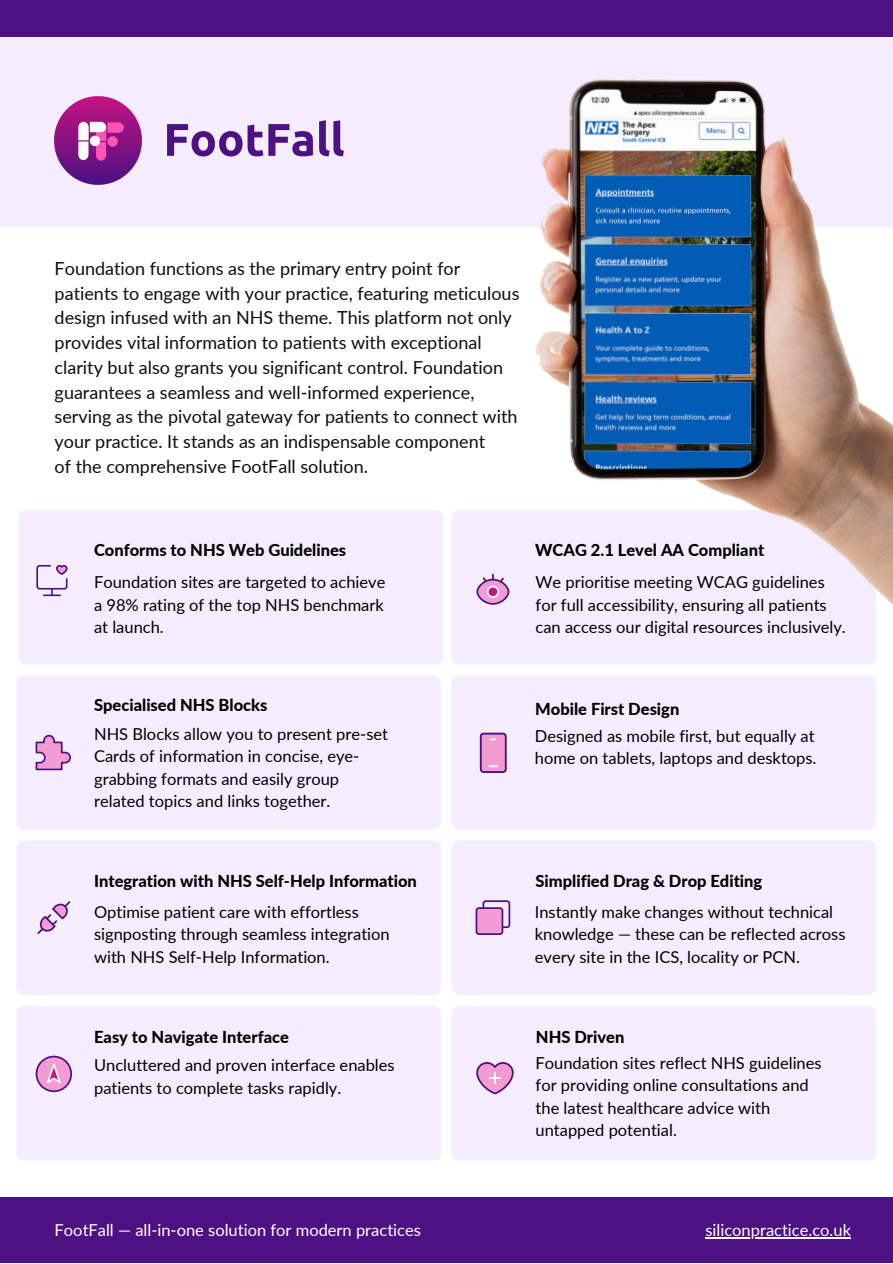
<style>
.page{position:relative;width:893px;height:1264px;background:#fff}
.page>*{position:absolute;margin:0;border:0;box-sizing:border-box;transform-origin:0 0}
.t1{font:18px/24.8px "Lato";color:#0d0d0d}
.t2{font:16.5px/22.5px "Lato";color:#000}
.t3{font:800 16.5px "Lato";color:#000}
.t4{font:16.5px "Lato";color:#fff}
</style>
<div class="page">
<div style="left:0;top:37px;width:892px;height:190px;background:#f5edfd"></div>
<div style="left:16px;top:676px;width:425px;height:153px;background:#f5edfd"></div>
<div style="left:452px;top:693px;width:424px;height:136px;background:#f5edfd"></div>
<div style="left:18px;top:510px;width:361px;height:154px;background:#f5edfd"></div>
<img style="left:379px;top:79px;width:513px;height:614px">
<div style="left:0;top:0;width:892px;height:37px;background:#4d1183"></div>
<div style="left:0;top:1197px;width:892px;height:65px;background:#4d1183"></div>
<div style="left:16px;top:841px;width:425px;height:153px;background:#f5edfd"></div>
<div style="left:452px;top:841px;width:424px;height:153px;background:#f5edfd"></div>
<div style="left:16px;top:1006px;width:425px;height:154px;background:#f5edfd"></div>
<svg style="left:36px;top:564px;width:32px;height:32px"></svg>
<div style="left:477px;top:579px;width:31px;height:25px;background:#f39cd3;border-radius:50%"></div>
<div style="left:476px;top:578px;width:33px;height:26px;border:2px solid #4d1183;border-radius:50%"></div>
<div style="left:487px;top:586px;width:11px;height:11px;background:#c71482;border-radius:50%"></div>
<div style="left:487px;top:585px;width:12px;height:13px;border:2px solid #fff;border-radius:50%"></div>
<svg style="left:481px;top:574px;width:24px;height:10px"></svg>
<svg style="left:35px;top:734px;width:37px;height:37px"></svg>
<svg style="left:478px;top:731px;width:30px;height:43px"></svg>
<svg style="left:36px;top:899px;width:36px;height:36px"></svg>
<svg style="left:481px;top:899px;width:30px;height:29px"></svg>
<div style="left:476px;top:908px;width:26px;height:26px;background:#f39cd3;border-radius:2px"></div>
<div style="left:475px;top:907px;width:28px;height:28px;border:2px solid #4d1183;border-radius:2px"></div>
<div style="left:452px;top:1006px;width:424px;height:154px;background:#f5edfd"></div>
<svg style="left:475px;top:1061px;width:39px;height:34px"></svg>
<svg style="left:36px;top:1056px;width:35px;height:35px"></svg>
<div style="left:36px;top:1055px;width:36px;height:37px;border:2px solid #4c1283;border-radius:50%"></div>
<svg style="left:44px;top:1062px;width:19px;height:25px"></svg>
<hr style="left:705px;top:1237px;width:146px;height:1px;background:#fff">
<img style="left:55px;top:96px;width:288px;height:88px">
<p class="t1" style="left:55px;top:255px;width:466px">Foundation functions as the primary entry point for patients to engage with your practice, featuring meticulous design infused with an NHS theme. This platform not only provides vital information to patients with exceptional clarity but also grants you significant control. Foundation guarantees a seamless and well-informed experience, serving as the pivotal gateway for patients to connect with your practice. It stands as an indispensable component</p>
<p class="t1" style="left:55px;top:453px;width:315px">of the comprehensive FootFall solution.</p>
<p class="t3" style="left:94px;top:539px;width:253px">Conforms to NHS Web Guidelines</p>
<p class="t2" style="left:94px;top:570px;width:293px;text-align:justify">Foundation sites are targeted to achieve a 98% rating of the top NHS benchmark at launch.</p>
<p class="t3" style="left:94px;top:695px;width:175px">Specialised NHS Blocks</p>
<p class="t2" style="left:94px;top:722px;width:295px">NHS Blocks allow you to present pre-set Cards of information in concise, eye&shy;grabbing formats and easily group related topics and links together.</p>
<p class="t3" style="left:94px;top:871px;width:324px">Integration with NHS Self-Help Information</p>
<p class="t2" style="left:94px;top:900px;width:297px">Optimise patient care with effortless signposting through seamless integration with NHS Self-Help Information.</p>
<p class="t3" style="left:94px;top:1026px;width:196px">Easy to Navigate Interface</p>
<p class="t2" style="left:94px;top:1053px;width:302px">Uncluttered and proven interface enables patients to complete tasks rapidly.</p>
<p class="t3" style="left:535px;top:539px;width:230px">WCAG 2.1 Level AA Compliant</p>
<p class="t2" style="left:535px;top:570px;width:312px">We prioritise meeting WCAG guidelines for full accessibility, ensuring all patients can access our digital resources inclusively.</p>
<p class="t3" style="left:535px;top:698px;width:146px">Mobile First Design</p>
<p class="t2" style="left:534px;top:724px;width:283px">Designed as mobile first, but equally at home on tablets, laptops and desktops.</p>
<p class="t3" style="left:535px;top:871px;width:228px">Simplified Drag &amp; Drop Editing</p>
<p class="t2" style="left:534px;top:900px;width:312px">Instantly make changes without technical knowledge ― these can be reflected across every site in the ICS, locality or PCN.</p>
<p class="t3" style="left:536px;top:1026px;width:90px">NHS Driven</p>
<p class="t2" style="left:535px;top:1051px;width:287px">Foundation sites reflect NHS guidelines for providing online consultations and the latest healthcare advice with untapped potential.</p>
<p class="t4" style="left:55px;top:1220px;width:368px">FootFall — all-in-one solution for modern practices</p>
<p class="t4" style="left:705px;top:1220px;width:147px">siliconpractice.co.uk</p>
</div>
